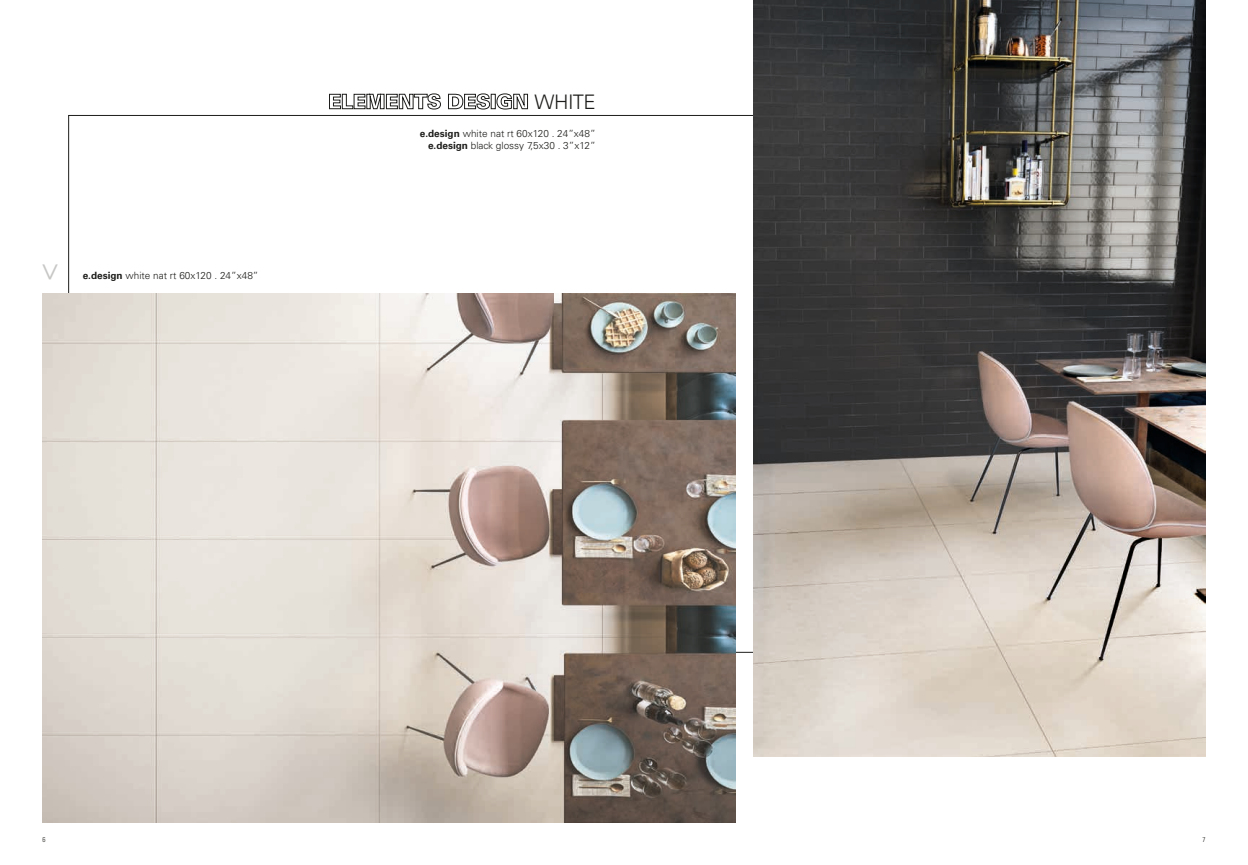
<style>
.page{position:relative;width:1248px;height:865px;background:#fff}
.page>*{position:absolute;margin:0;border:0;box-sizing:border-box;transform-origin:0 0}
.t1{font:300 30px "Univers LT Std";color:#c7c7c6}
.t2{font:300 20px "Univers LT Std";letter-spacing:-.025em;color:#1d1d1b}
.t3{font:300 10px/12px "Univers LT Std";color:#1d1d1b;text-align:right}
.t4{font:300 condensed 7px "Univers LT Std";color:#1d1d1b}
.s1{font-weight:700}
</style>
<div class="page">
<svg style="left:329px;top:94px;width:112px;height:15px"></svg>
<svg style="left:448px;top:94px;width:42px;height:15px"></svg>
<svg style="left:496px;top:94px;width:32px;height:15px"></svg>
<img style="left:753px;top:0;width:452px;height:756px">
<img style="left:43px;top:293px;width:692px;height:529px">
<h1 class="t1" style="left:71px;top:262px;width:21px;rotate:90deg">&gt;</h1>
<p class="t3" style="left:83px;top:269px;width:177px"><span class="s1">e.design</span> white nat rt 60x120 . 24”x48”</p>
<h2 class="t2" style="left:534px;top:90px;width:62px">WHITE</h2>
<p class="t3" style="left:420px;top:127px;width:177px"><span class="s1">e.design</span> white nat rt 60x120 . 24”x48” <span class="s1">e.design</span> black glossy 7,5x30 . 3”x12”</p>
<p class="t4" style="left:43px;top:835px;width:5px">6</p>
<p class="t4" style="left:1202px;top:835px;width:5px">7</p>
</div>
